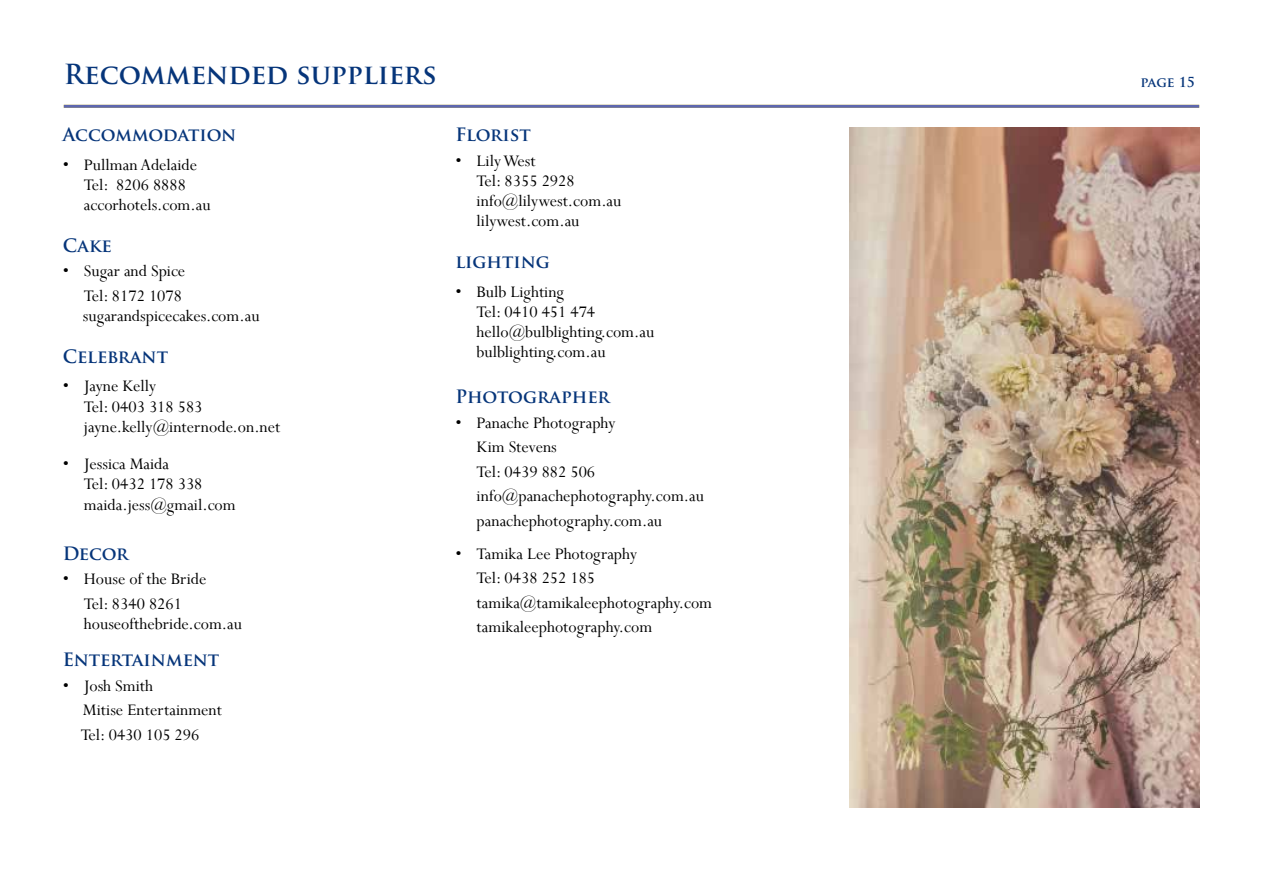
<style>
.page{position:relative;width:1263px;height:893px;background:#fff}
.page>*{position:absolute;margin:0;border:0;box-sizing:border-box;transform-origin:0 0}
.t1{font:700 27px "Trajan Pro";color:#06357a}
.t2{font:18px/20.2px "Perpetua";color:#000}
.t3{font:700 18px "Trajan Pro";color:#06357a}
.t4{font:700 13.5px "Trajan Pro";color:#06357a}
</style>
<div class="page">
<img style="left:849px;top:128px;width:350px;height:680px">
<hr style="left:64px;top:105px;width:1135px;height:3px;background:#5e67af">
<h1 class="t1" style="left:64px;top:57px;width:374px">Recommended suppliers</h1>
<p class="t3" style="left:63px;top:123px;width:175px">Accommodation</p>
<p class="t2" style="left:84px;top:154px;width:128px;text-indent:-21px">• Pullman Adelaide<br>Tel: 8206 8888 accorhotels.com.au</p>
<p class="t3" style="left:63px;top:234px;width:51px">Cake</p>
<p class="t2" style="left:63px;top:259px;width:124px;line-height:24.5px;text-align:right">• Sugar and Spice<br>Tel: 8172 1078</p>
<p class="t2" style="left:83px;top:305px;width:178px">sugarandspicecakes.com.au</p>
<p class="t3" style="left:63px;top:345px;width:107px">Celebrant</p>
<p class="t2" style="left:84px;top:376px;width:198px;text-indent:-21px">• Jayne Kelly<br>Tel: 0403 318 583 jayne.kelly@internode.on.net</p>
<p class="t2" style="left:84px;top:453px;width:153px;text-indent:-21px">• Jessica Maida<br>Tel: 0432 178 338 maida.jess@gmail.com</p>
<p class="t3" style="left:63px;top:542px;width:67px">Decor</p>
<p class="t2" style="left:63px;top:566px;width:145px;line-height:24.5px;text-align:center">• House of the Bride<br>Tel: 8340 8261</p>
<p class="t2" style="left:84px;top:613px;width:160px">houseofthebride.com.au</p>
<p class="t3" style="left:63px;top:648px;width:158px">Entertainment</p>
<p class="t2" style="left:81px;top:673px;width:143px;line-height:24.5px;text-indent:-18px">• Josh Smith<br>Mitise Entertainment<br>Tel: 0430 105 296</p>
<p class="t3" style="left:455px;top:123px;width:77px">Florist</p>
<p class="t2" style="left:477px;top:150px;width:146px;text-indent:-21px">• Lily West<br>Tel: 8355 2928 info@lilywest.com.au lilywest.com.au</p>
<p class="t3" style="left:455px;top:250px;width:96px">lighting</p>
<p class="t2" style="left:477px;top:281px;width:179px;text-indent:-21px">• Bulb Lighting<br>Tel: 0410 451 474 hello@bulblighting.com.au bulblighting.com.au</p>
<p class="t3" style="left:455px;top:385px;width:156px">Photographer</p>
<p class="t2" style="left:477px;top:410px;width:229px;line-height:24.5px;text-indent:-21px">• Panache Photography<br>Kim Stevens<br>Tel: 0439 882 506 info@panachephotography.com.au panachephotography.com.au</p>
<p class="t2" style="left:477px;top:541px;width:237px;line-height:24.5px;text-indent:-21px">• Tamika Lee Photography<br>Tel: 0438 252 185 tamika@tamikaleephotography.com tamikaleephotography.com</p>
<p class="t4" style="left:1140px;top:73px;width:56px">page 15</p>
</div>
